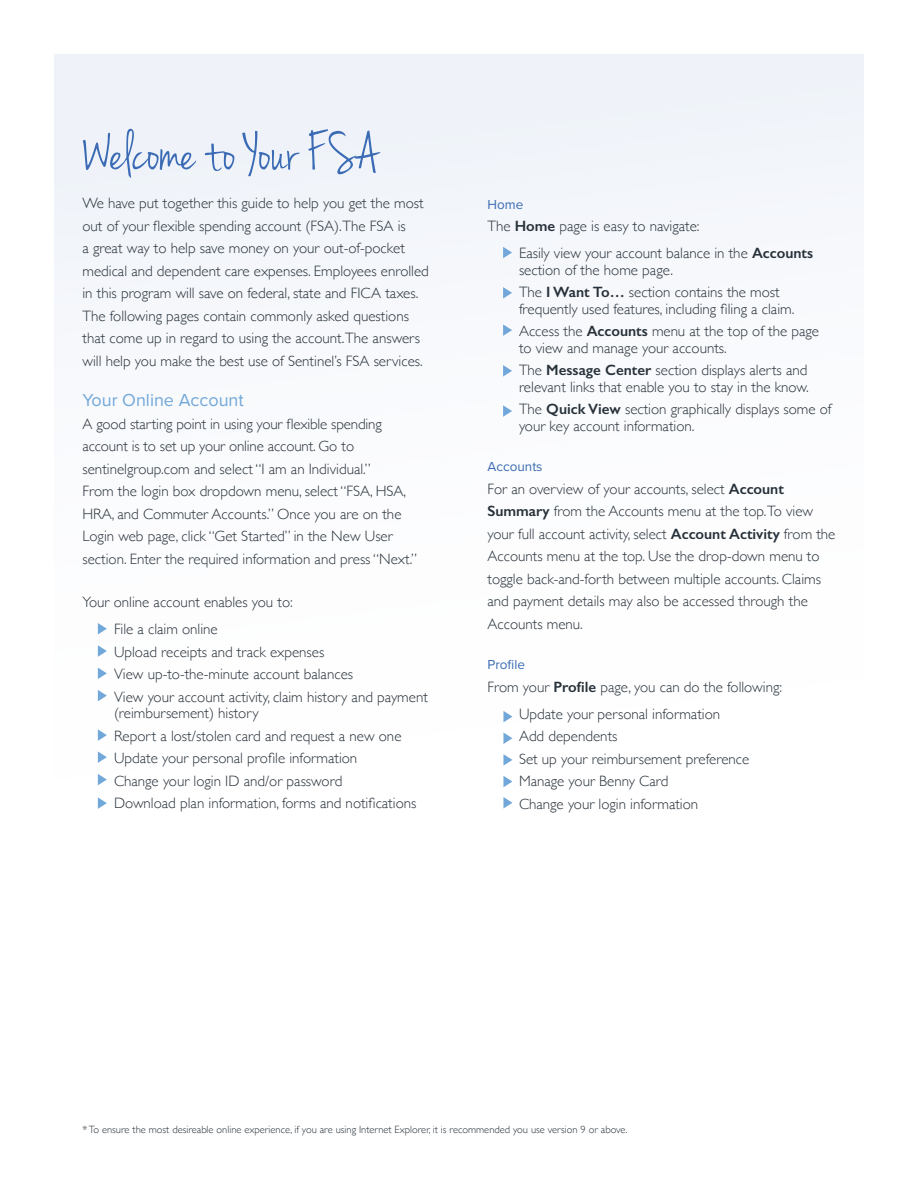
<style>
.page{position:relative;width:918px;height:1188px;background:#fff}
.page>*{position:absolute;margin:0;border:0;box-sizing:border-box;transform-origin:0 0}
.t1{font:58.5px "Jenna Sue";color:#3b6bb4}
.t2{font:18px "Proxima Nova";color:#72a7d9}
.t3{font:300 15px/22.5px "Gill Sans";color:#27313a}
.t4{font:13.5px "Proxima Nova";color:#3b6bb4}
.t5{font:300 10.5px "Gill Sans";color:#27313a}
.s1{font-weight:600}
</style>
<div class="page">
<div style="left:54px;top:55px;width:810px;height:1032px;background:linear-gradient(to right,#fafbfd,#fbfcfd)"></div>
<svg style="left:98px;top:623px;width:9px;height:11px"></svg>
<svg style="left:98px;top:645px;width:9px;height:12px"></svg>
<svg style="left:98px;top:668px;width:9px;height:11px"></svg>
<svg style="left:98px;top:690px;width:9px;height:11px"></svg>
<svg style="left:98px;top:729px;width:9px;height:12px"></svg>
<svg style="left:98px;top:751px;width:9px;height:12px"></svg>
<svg style="left:98px;top:774px;width:9px;height:11px"></svg>
<svg style="left:98px;top:797px;width:9px;height:12px"></svg>
<svg style="left:503px;top:247px;width:9px;height:11px"></svg>
<svg style="left:503px;top:711px;width:9px;height:11px"></svg>
<svg style="left:503px;top:287px;width:9px;height:12px"></svg>
<svg style="left:503px;top:324px;width:9px;height:12px"></svg>
<svg style="left:503px;top:365px;width:9px;height:12px"></svg>
<svg style="left:503px;top:405px;width:9px;height:12px"></svg>
<svg style="left:503px;top:733px;width:9px;height:11px"></svg>
<svg style="left:503px;top:754px;width:9px;height:12px"></svg>
<svg style="left:503px;top:776px;width:9px;height:11px"></svg>
<svg style="left:503px;top:797px;width:9px;height:11px"></svg>
<h1 class="t1" style="left:82px;top:119px;width:299px">Welcome to Your FSA</h1>
<p class="t3" style="left:82px;top:192px;width:348px">We have put together this guide to help you get the most out of your flexible spending account (FSA).The FSA is<br>a great way to help save money on your out-of-pocket medical and dependent care expenses. Employees enrolled in this program will save on federal, state and FICA taxes.<br>The following pages contain commonly asked questions that come up in regard to using the account.The answers will help you make the best use of Sentinel’s FSA services.</p>
<p class="t2" style="left:82px;top:387px;width:163px">Your Online Account</p>
<p class="t3" style="left:82px;top:412px;width:336px">A good starting point in using your flexible spending account is to set up your online account. Go to sentinelgroup.com and select “I am an Individual.”<br>From the login box dropdown menu, select “FSA, HSA, HRA, and Commuter Accounts.” Once you are on the Login web page, click “Get Started” in the New User section. Enter the required information and press “Next.”</p>
<p class="t3" style="left:114px;top:588px;width:180px;line-height:27px;text-indent:-32px">Your online account enables you to:<br>File a claim online</p>
<p class="t3" style="left:114px;top:640px;width:315px">Upload receipts and track expenses<br>View up-to-the-minute account balances<br>View your account activity, claim history and payment</p>
<p class="t3" style="left:114px;top:702px;width:304px">(reimbursement) history<br>Report a lost/stolen card and request a new one Update your personal profile information<br>Change your login ID and/or password<br>Download plan information, forms and notifications</p>
<p class="t4" style="left:488px;top:194px;width:37px">Home</p>
<p class="t3" style="left:519px;top:212px;width:296px;line-height:27px;text-indent:-32px">The <span class="s1">Home</span> page is easy to navigate:<br>Easily view your account balance in the <span class="s1">Accounts</span></p>
<p class="t3" style="left:519px;top:258px;width:262px">section of the home page.<br>The <span class="s1">I Want To…</span> section contains the most</p>
<p class="t3" style="left:519px;top:297px;width:302px">frequently used features, including filing a claim.<br>Access the <span class="s1">Accounts</span> menu at the top of the page</p>
<p class="t3" style="left:519px;top:336px;width:290px">to view and manage your accounts.<br>The <span class="s1">Message Center</span> section displays alerts and</p>
<p class="t3" style="left:519px;top:375px;width:314px">relevant links that enable you to stay in the know.<br>The <span class="s1">Quick View</span> section graphically displays some of</p>
<p class="t3" style="left:519px;top:414px;width:177px">your key account information.</p>
<p class="t4" style="left:488px;top:457px;width:57px">Accounts</p>
<p class="t3" style="left:488px;top:477px;width:349px">For an overview of your accounts, select <span class="s1">Account Summary</span> from the Accounts menu at the top.To view your full account activity, select <span class="s1">Account Activity</span> from the Accounts menu at the top. Use the drop-down menu to toggle back-and-forth between multiple accounts. Claims and payment details may also be accessed through the Accounts menu.</p>
<p class="t4" style="left:488px;top:655px;width:39px">Profile</p>
<p class="t3" style="left:519px;top:673px;width:265px;line-height:27px;text-indent:-32px">From your <span class="s1">Profile</span> page, you can do the following:<br>Update your personal information</p>
<p class="t3" style="left:519px;top:724px;width:232px">Add dependents<br>Set up your reimbursement preference<br>Manage your Benny Card<br>Change your login information</p>
<p class="t5" style="left:82px;top:1121px;width:547px">* To ensure the most desireable online experience, if you are using Internet Explorer, it is recommended you use version 9 or above.</p>
</div>
